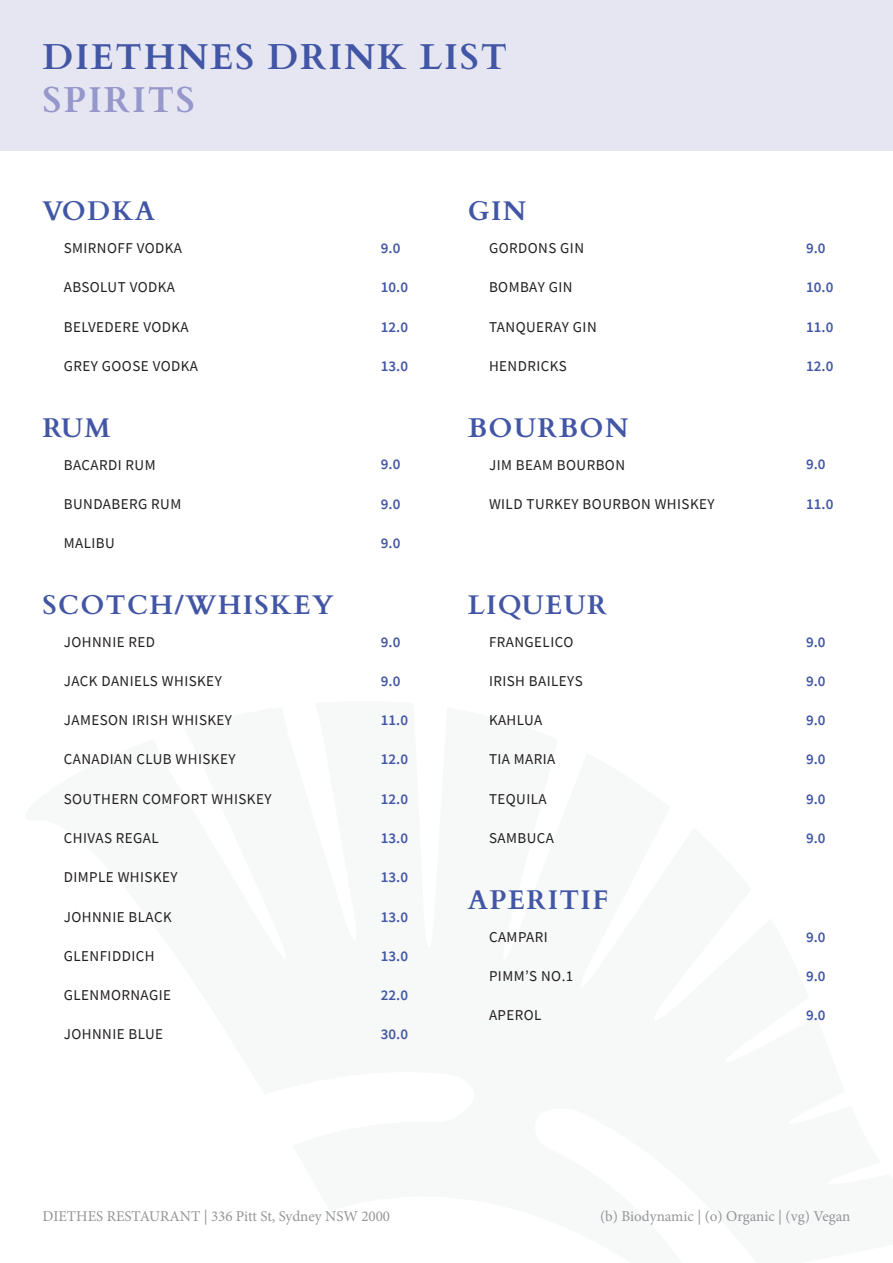
<style>
.page{position:relative;width:893px;height:1263px;background:#fff}
.page>*{position:absolute;margin:0;border:0;box-sizing:border-box;transform-origin:0 0}
.t1{font:700 36px/43.2px "Cardo";letter-spacing:.05em;color:#4256a5}
.t2{font:700 27px "Cardo";letter-spacing:.05em;color:#4256a5}
.t3{font:15px "Source Sans Pro";letter-spacing:.03em;color:#231f20}
.t4{font:600 15px "Source Sans Pro";color:#4256a5}
.t5{font:15px "Minion Pro";color:#939598}
.s1{color:#9697ca}
</style>
<div class="page">
<div style="left:0;top:0;width:893px;height:151px;background:#e6e6f3"></div>
<p class="t1" style="left:43px;top:32px;width:466px">DIETHNES DRINK LIST<br><span class="s1">SPIRITS</span></p>
<p class="t2" style="left:43px;top:190px;width:114px">VODKA</p>
<p class="t3" style="left:64px;top:239px;width:120px">SMIRNOFF VODKA</p>
<p class="t3" style="left:64px;top:278px;width:113px">ABSOLUT VODKA</p>
<p class="t3" style="left:64px;top:317px;width:126px">BELVEDERE VODKA</p>
<p class="t3" style="left:64px;top:356px;width:136px">GREY GOOSE VODKA</p>
<p class="t2" style="left:43px;top:406px;width:70px">RUM</p>
<p class="t3" style="left:64px;top:455px;width:93px">BACARDI RUM</p>
<p class="t3" style="left:64px;top:494px;width:119px">BUNDABERG RUM</p>
<p class="t3" style="left:64px;top:533px;width:53px">MALIBU</p>
<p class="t4" style="left:381px;top:238px;width:21px">9.0</p>
<p class="t4" style="left:381px;top:278px;width:29px">10.0</p>
<p class="t4" style="left:381px;top:317px;width:29px">12.0</p>
<p class="t4" style="left:381px;top:356px;width:29px">13.0</p>
<p class="t4" style="left:381px;top:455px;width:21px">9.0</p>
<p class="t4" style="left:381px;top:494px;width:21px">9.0</p>
<p class="t4" style="left:381px;top:533px;width:21px">9.0</p>
<p class="t2" style="left:468px;top:190px;width:60px">GIN</p>
<p class="t3" style="left:489px;top:239px;width:97px">GORDONS GIN</p>
<p class="t3" style="left:489px;top:278px;width:85px">BOMBAY GIN</p>
<p class="t3" style="left:489px;top:317px;width:109px">TANQUERAY GIN</p>
<p class="t3" style="left:489px;top:356px;width:79px">HENDRICKS</p>
<p class="t2" style="left:468px;top:406px;width:162px">BOURBON</p>
<p class="t3" style="left:489px;top:455px;width:138px">JIM BEAM BOURBON</p>
<p class="t3" style="left:489px;top:494px;width:227px">WILD TURKEY BOURBON WHISKEY</p>
<p class="t2" style="left:43px;top:583px;width:293px">SCOTCH/WHISKEY</p>
<p class="t2" style="left:468px;top:583px;width:141px">LIQUEUR</p>
<p class="t3" style="left:64px;top:632px;width:93px">JOHNNIE RED</p>
<p class="t3" style="left:64px;top:671px;width:160px">JACK DANIELS WHISKEY</p>
<p class="t3" style="left:64px;top:711px;width:170px">JAMESON IRISH WHISKEY</p>
<p class="t3" style="left:64px;top:750px;width:173px">CANADIAN CLUB WHISKEY</p>
<p class="t3" style="left:64px;top:789px;width:209px">SOUTHERN COMFORT WHISKEY</p>
<p class="t3" style="left:64px;top:828px;width:97px">CHIVAS REGAL</p>
<p class="t3" style="left:64px;top:868px;width:115px">DIMPLE WHISKEY</p>
<p class="t3" style="left:64px;top:907px;width:110px">JOHNNIE BLACK</p>
<p class="t3" style="left:64px;top:946px;width:92px">GLENFIDDICH</p>
<p class="t3" style="left:64px;top:985px;width:109px">GLENMORNAGIE</p>
<p class="t3" style="left:64px;top:1025px;width:101px">JOHNNIE BLUE</p>
<p class="t4" style="left:381px;top:632px;width:21px">9.0</p>
<p class="t4" style="left:381px;top:671px;width:21px">9.0</p>
<p class="t4" style="left:381px;top:710px;width:29px">11.0</p>
<p class="t4" style="left:381px;top:750px;width:29px">12.0</p>
<p class="t4" style="left:381px;top:789px;width:29px">12.0</p>
<p class="t4" style="left:381px;top:828px;width:29px">13.0</p>
<p class="t4" style="left:381px;top:867px;width:29px">13.0</p>
<p class="t4" style="left:381px;top:907px;width:29px">13.0</p>
<p class="t4" style="left:381px;top:946px;width:29px">13.0</p>
<p class="t4" style="left:381px;top:985px;width:29px">22.0</p>
<p class="t4" style="left:381px;top:1024px;width:29px">30.0</p>
<p class="t3" style="left:489px;top:632px;width:86px">FRANGELICO</p>
<p class="t3" style="left:489px;top:671px;width:95px">IRISH BAILEYS</p>
<p class="t3" style="left:489px;top:711px;width:55px">KAHLUA</p>
<p class="t3" style="left:489px;top:750px;width:68px">TIA MARIA</p>
<p class="t3" style="left:489px;top:789px;width:59px">TEQUILA</p>
<p class="t3" style="left:489px;top:828px;width:66px">SAMBUCA</p>
<p class="t2" style="left:468px;top:878px;width:142px">APERITIF</p>
<p class="t3" style="left:489px;top:927px;width:60px">CAMPARI</p>
<p class="t3" style="left:489px;top:966px;width:86px">PIMM’S NO.1</p>
<p class="t3" style="left:489px;top:1006px;width:54px">APEROL</p>
<p class="t4" style="left:806px;top:238px;width:21px">9.0</p>
<p class="t4" style="left:806px;top:278px;width:29px">10.0</p>
<p class="t4" style="left:806px;top:317px;width:29px">11.0</p>
<p class="t4" style="left:806px;top:356px;width:29px">12.0</p>
<p class="t4" style="left:806px;top:455px;width:21px">9.0</p>
<p class="t4" style="left:806px;top:494px;width:29px">11.0</p>
<p class="t4" style="left:806px;top:632px;width:21px">9.0</p>
<p class="t4" style="left:806px;top:671px;width:21px">9.0</p>
<p class="t4" style="left:806px;top:710px;width:21px">9.0</p>
<p class="t4" style="left:806px;top:750px;width:21px">9.0</p>
<p class="t4" style="left:806px;top:789px;width:21px">9.0</p>
<p class="t4" style="left:806px;top:828px;width:21px">9.0</p>
<p class="t4" style="left:806px;top:927px;width:21px">9.0</p>
<p class="t4" style="left:806px;top:966px;width:21px">9.0</p>
<p class="t4" style="left:806px;top:1005px;width:21px">9.0</p>
<p class="t5" style="left:43px;top:1206px;width:349px">DIETHES RESTAURANT | 336 Pitt St, Sydney NSW 2000</p>
<p class="t5" style="left:600px;top:1206px;width:252px">(b) Biodynamic | (o) Organic | (vg) Vegan</p>
</div>
